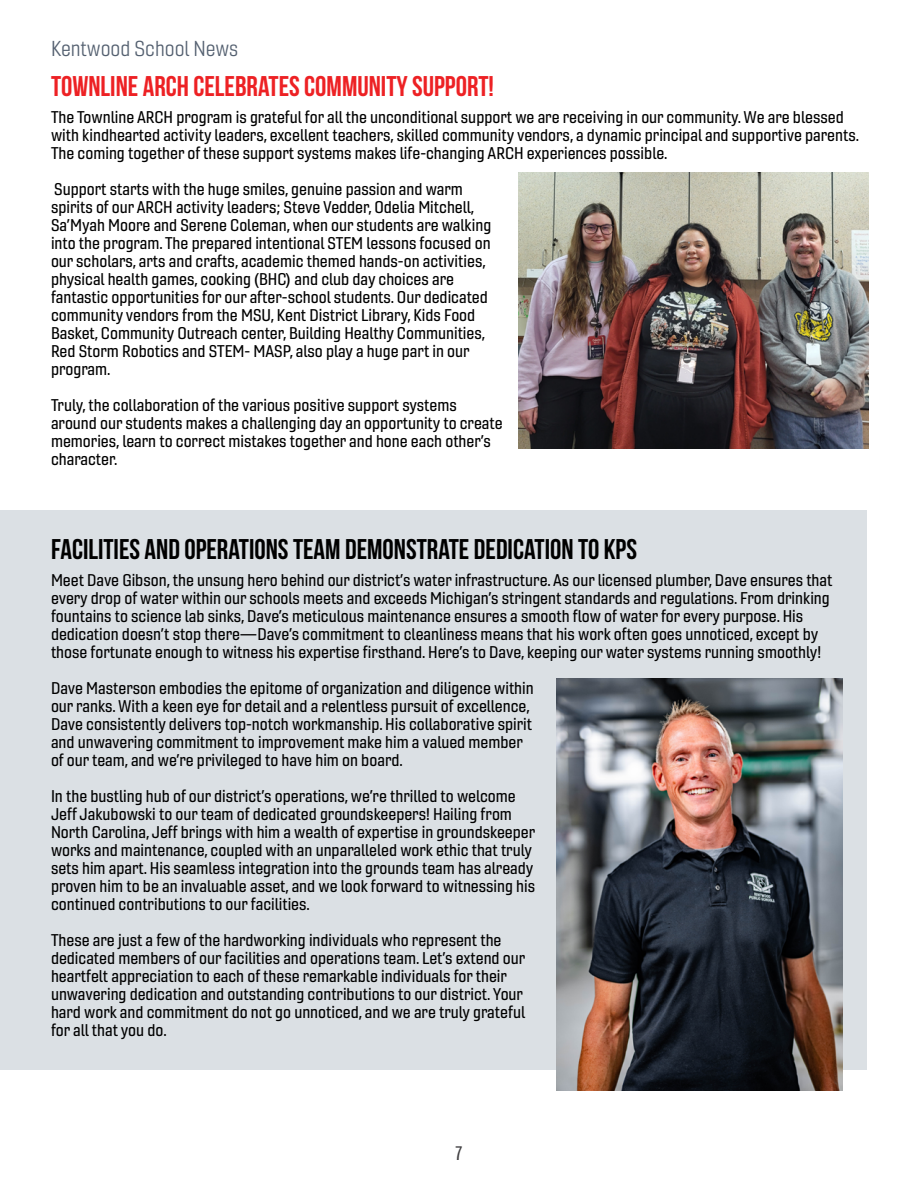
<style>
.page{position:relative;width:918px;height:1188px;background:#fff}
.page>*{position:absolute;margin:0;border:0;box-sizing:border-box;transform-origin:0 0}
.t1{font:28.5px "Bebas Neue";color:#000}
.t2{font:28.5px "Bebas Neue";color:#ed2124}
.t3{font:21px "Gineso Nor Boo";color:#546070}
.t4{font:200 18px "Balboa";color:#414042}
.t5{font:16.5px/18px "Gineso Nor Med";color:#000}
</style>
<div class="page">
<img style="left:518px;top:173px;width:351px;height:275px">
<div style="left:0;top:510px;width:867px;height:560px;background:#dbe0e4"></div>
<img style="left:556px;top:678px;width:286px;height:412px">
<p class="t3" style="left:51px;top:36px;width:189px">Kentwood School News</p>
<h1 class="t2" style="left:51px;top:71px;width:445px">TOWNLINE ARCH CELEBRATES COMMUNITY SUPPORT!</h1>
<p class="t5" style="left:51px;top:108px;width:810px">The Townline ARCH program is grateful for all the unconditional support we are receiving in our community. We are blessed with kindhearted activity leaders, excellent teachers, skilled community vendors, a dynamic principal and supportive parents.<br>The coming together of these support systems makes life-changing ARCH experiences possible.</p>
<p class="t5" style="left:51px;top:180px;width:442px">Support starts with the huge smiles, genuine passion and warm spirits of our ARCH activity leaders; Steve Vedder, Odelia Mitchell, Sa’Myah Moore and Serene Coleman, when our students are walking into the program. The prepared intentional STEM lessons focused on our scholars, arts and crafts, academic themed hands-on activities, physical health games, cooking (BHC) and club day choices are fantastic opportunities for our after-school students. Our dedicated community vendors from the MSU, Kent District Library, Kids Food Basket, Community Outreach center, Building Healthy Communities, Red Storm Robotics and STEM- MASP, also play a huge part in our program.</p>
<p class="t5" style="left:51px;top:397px;width:453px">Truly, the collaboration of the various positive support systems around our students makes a challenging day an opportunity to create memories, learn to correct mistakes together and hone each other’s character.</p>
<h1 class="t1" style="left:51px;top:534px;width:588px">FACILITIES AND OPERATIONS TEAM DEMONSTRATE DEDICATION TO KPS</h1>
<p class="t5" style="left:51px;top:572px;width:783px">Meet Dave Gibson, the unsung hero behind our district’s water infrastructure. As our licensed plumber, Dave ensures that every drop of water within our schools meets and exceeds Michigan’s stringent standards and regulations. From drinking fountains to science lab sinks, Dave’s meticulous maintenance ensures a smooth flow of water for every purpose. His dedication doesn’t stop there—Dave’s commitment to cleanliness means that his work often goes unnoticed, except by those fortunate enough to witness his expertise firsthand. Here’s to Dave, keeping our water systems running smoothly!</p>
<p class="t5" style="left:51px;top:680px;width:484px">Dave Masterson embodies the epitome of organization and diligence within our ranks. With a keen eye for detail and a relentless pursuit of excellence, Dave consistently delivers top-notch workmanship. His collaborative spirit and unwavering commitment to improvement make him a valued member of our team, and we’re privileged to have him on board.</p>
<p class="t5" style="left:51px;top:788px;width:486px">In the bustling hub of our district’s operations, we’re thrilled to welcome Jeff Jakubowski to our team of dedicated groundskeepers! Hailing from North Carolina, Jeff brings with him a wealth of expertise in groundskeeper works and maintenance, coupled with an unparalleled work ethic that truly sets him apart. His seamless integration into the grounds team has already proven him to be an invaluable asset, and we look forward to witnessing his continued contributions to our facilities.</p>
<p class="t5" style="left:51px;top:932px;width:476px">These are just a few of the hardworking individuals who represent the dedicated members of our facilities and operations team. Let’s extend our heartfelt appreciation to each of these remarkable individuals for their unwavering dedication and outstanding contributions to our district. Your hard work and commitment do not go unnoticed, and we are truly grateful for all that you do.</p>
<p class="t4" style="left:455px;top:1144px;width:9px">7</p>
</div>
